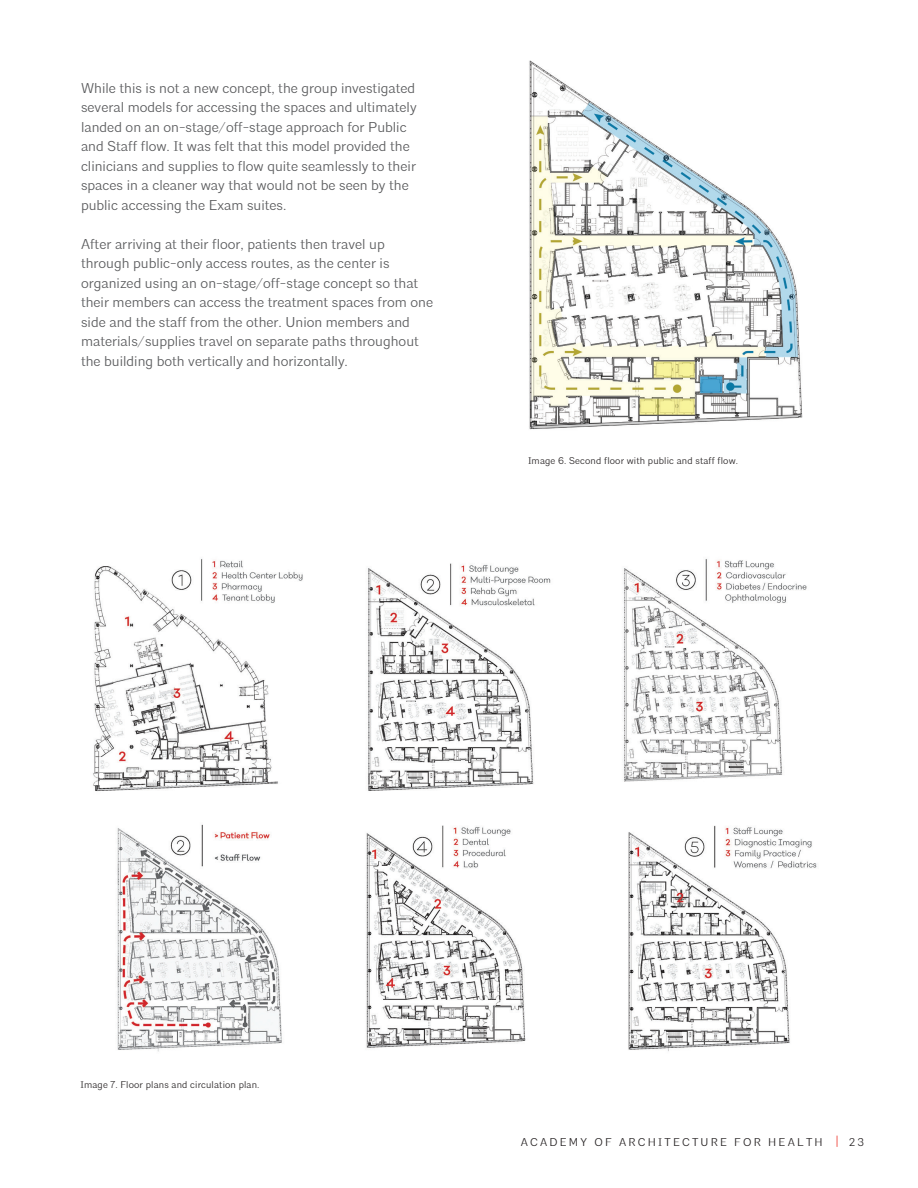
<style>
.page{position:relative;width:918px;height:1188px;background:#fff}
.page>*{position:absolute;margin:0;border:0;box-sizing:border-box;transform-origin:0 0}
.t1{font:300 14.25px/19.5px "Architype";color:#57585a}
.t2{font:300 11.25px "Architype";letter-spacing:.2em;color:#231f20}
.t3{font:300 9.75px "Architype";letter-spacing:.015em;color:#231f20}
.s1{font-size:13.5px;color:#ee3e34}
</style>
<div class="page">
<img style="left:529px;top:60px;width:274px;height:370px">
<img style="left:93px;top:558px;width:724px;height:494px">
<p class="t1" style="left:81px;top:79px;width:337px">While this is not a new concept, the group investigated several models for accessing the spaces and ultimately landed on an on-stage/off-stage approach for Public and Staff flow. It was felt that this model provided the clinicians and supplies to flow quite seamlessly to their spaces in a cleaner way that would not be seen by the public accessing the Exam suites.</p>
<p class="t1" style="left:81px;top:235px;width:354px">After arriving at their floor, patients then travel up through public-only access routes, as the center is organized using an on-stage/off-stage concept so that their members can access the treatment spaces from one side and the staff from the other. Union members and materials/supplies travel on separate paths throughout the building both vertically and horizontally.</p>
<p class="t3" style="left:528px;top:454px;width:212px">Image 6. Second floor with public and staff flow.</p>
<p class="t3" style="left:80px;top:1078px;width:181px">Image 7. Floor plans and circulation plan.</p>
<p class="t2" style="left:521px;top:1135px;width:345px">ACADEMY OF ARCHITECTURE FOR HEALTH <span class="s1">|</span> 23</p>
</div>
